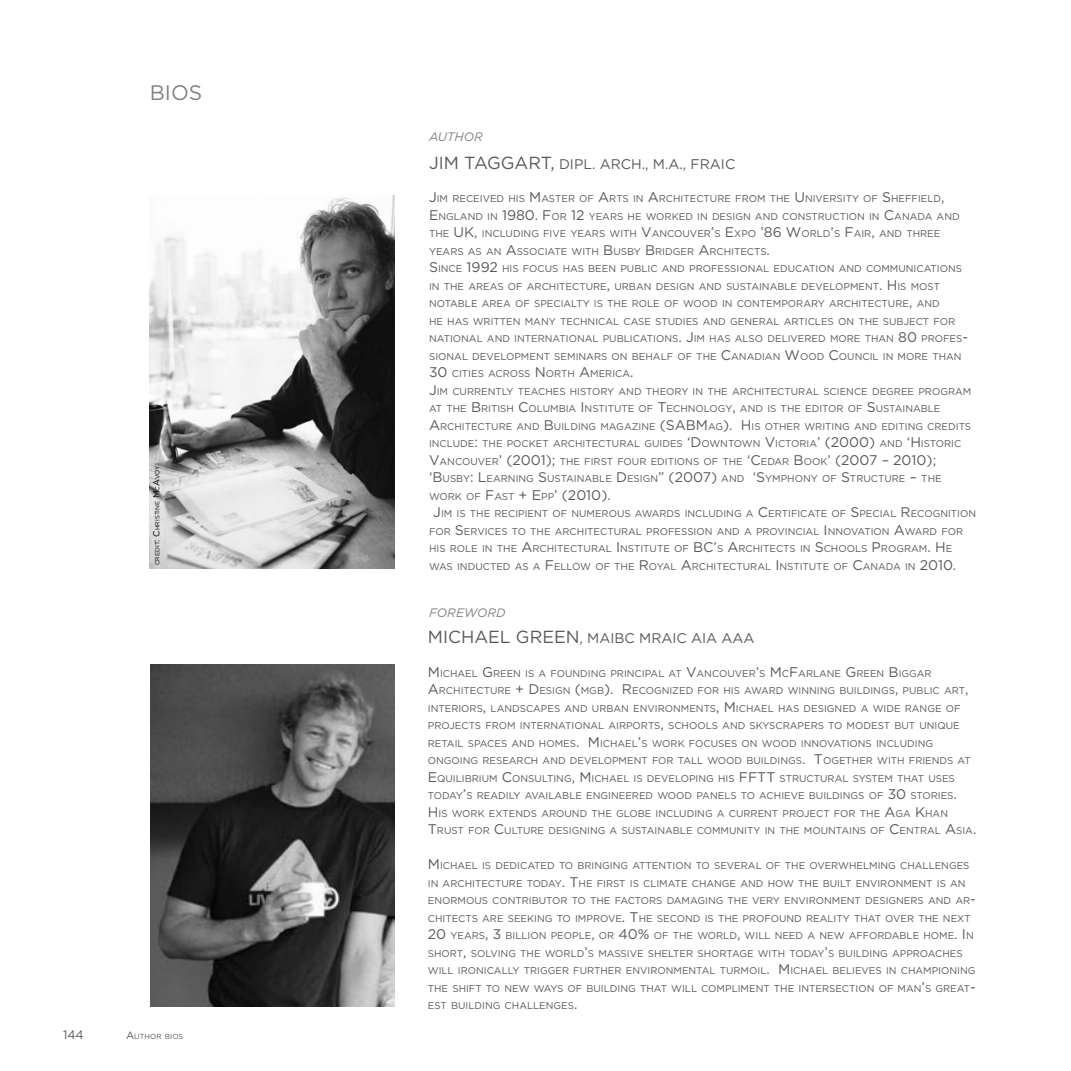
<style>
.page{position:relative;width:1071px;height:1071px;background:#fff}
.page>*{position:absolute;margin:0;border:0;box-sizing:border-box;transform-origin:0 0}
.t1{font:21px "Gotham";color:#808285}
.t2{font:17.5px "Gotham";color:#58595b}
.t3{font:17.5px "Gotham";color:#58595b}
.t4{font:14px "Gotham";color:#58595b}
.t5{font:14px "Gotham";color:#58595b}
.t6{font:italic 12.25px "Gotham";color:#808285}
.t7{font:12.25px "Gotham";color:#58595b}
.t8{font:9.8px/17.5px "Gotham";color:#58595b}
.t9{font:7.35px "Gotham";color:#58595b}
.t10{font:6.12px "Gotham";color:#000}
.s1{font-size:8.75px}
.s2{font-size:10.5px}
.s3{font-size:17.5px}
.s4{font-style:inherit}
.s5{font-size:14px}
</style>
<div class="page">
<img style="left:150px;top:664px;width:244px;height:342px">
<img style="left:150px;top:195px;width:244px;height:374px">
<h1 class="t1" style="left:150px;top:81px;width:51px">BIOS</h1>
<p class="t10" style="left:154px;top:565px;width:101px;rotate:-90deg">CREDIT<span class="s1">: C</span>HRISTIN E <span class="s1">M</span> C<span class="s1">A</span>VOY</p>
<p class="t7" style="left:63px;top:1028px;width:22px">144</p>
<p class="t9" style="left:126px;top:1032px;width:58px"><span class="s2">A</span>UTHOR BIOS</p>
<p class="t6" style="left:429px;top:130px;width:55px">AUTHOR</p>
<h2 class="t3" style="left:429px;top:153px;width:60px">JIM TAGGAR</h2>
<h3 class="t4" style="left:541px;top:156px;width:70px"><span class="s3">T,</span><span class="s4">D</span>IPL. ARCH</h3>
<h3 class="t4" style="left:642px;top:156px;width:58px">., M.A., <span class="s4">FRAI</span></h3>
<h3 class="t5" style="left:725px;top:156px;width:12px">C</h3>
<p class="t8" style="left:429px;top:190px;width:517px"><span class="s5">J</span>IM RECEIVED HIS <span class="s5">M</span>ASTER OF <span class="s5">A</span>RTS IN <span class="s5">A</span>RCHITECTURE FROM THE <span class="s5">U</span> N IVERSITY OF <span class="s5">S</span>HEFFIELD<span class="s5">,<br>E</span>NGLAN D IN <span class="s5">1980. F</span>OR <span class="s5">12</span> YEARS HE WORKED IN DESIGN AN D CONST</p>
<p class="t8" style="left:429px;top:207px;width:544px;text-indent:389px">RUCTION IN <span class="s5">C</span>ANADA AN D THE <span class="s5">U K,</span> INCLUDING FIVE YEARS WITH <span class="s5">V</span>ANCOUVER<span class="s5">’</span>S <span class="s5">E</span>XPO <span class="s5">’86 W</span>ORLD<span class="s5">’</span>S <span class="s5">F</span>AIR<span class="s5">,</span> AN D THREE YEARS AS AN <span class="s5">A</span>SSOCIATE WITH <span class="s5">B</span>USBY <span class="s5">B</span> RIDGER <span class="s5">A</span>RCHITECTS<span class="s5">.<br>S</span>INCE <span class="s5">1992</span> HIS FOCUS HAS BEEN PUBLIC AN D PROFESSIONAL EDUCATION AN D COMMUN ICATIONS<br>IN THE AREAS OF ARCHITECTURE<span class="s5">,</span> URBAN DESIGN AN D SUSTAINABLE DEVELOPMENT<span class="s5">. H</span> IS MOST NOTABLE AREA OF SPECIALTY IS THE ROLE OF WOOD IN CONTEMPORARY ARCHITECTURE<span class="s5">,</span> AN D<br>HE HAS WRITTEN MANY TECHN ICAL CASE STUDIES AN D GEN ERAL ARTICLES ON THE SUBJECT FOR NATIONAL AN D INTERNATIONAL PUBLICATIONS<span class="s5">. J</span>IM HAS ALSO DELIVERED MORE THAN <span class="s5">80</span> PROFES<span class="s5">-</span>SIONAL DEVELOPMENT SEMINARS ON BEHALF OF THE <span class="s5">C</span>ANADIAN <span class="s5">W</span>OOD <span class="s5">C</span>OUNCIL IN MORE THAN <span class="s5">30</span> CITIES ACROSS <span class="s5">N</span>ORTH <span class="s5">A</span>MERICA<span class="s5">.<br>J</span>IM CURRENTLY TEACHES HISTORY AN D THEORY IN THE ARCHITECTURAL SCIENCE DEGREE PROGRAM AT THE <span class="s5">B</span>RITISH <span class="s5">C</span>OLUMBIA <span class="s5">I</span> NST</p>
<p class="t8" style="left:429px;top:400px;width:513px;text-indent:176px">ITUTE OF <span class="s5">T</span>ECHNOLOGY<span class="s5">,</span> AN D IS THE EDITOR OF <span class="s5">S</span>USTAINABLE<br><span class="s5">A</span>RCHITECTURE AN D <span class="s5">B</span>UILDING MAGAZIN E <span class="s5">(SABM</span></p>
<p class="t8" style="left:708px;top:417px;width:258px">AG<span class="s5">). H</span> IS OTHER WRITING AN D EDITING CREDITS</p>
<p class="t8" style="left:429px;top:435px;width:533px">INCLUDE<span class="s5">:</span> THE POCKET ARCHITECTURAL GUIDES <span class="s5">‘D</span>OWNTOWN <span class="s5">V</span>ICTORIA<span class="s5">’ (2000)</span> AN D <span class="s5">‘H</span> ISTORIC</p>
<p class="t8" style="left:429px;top:452px;width:509px"><span class="s5">V</span>ANCOUVER<span class="s5">’ (2001);</span> THE FIRST FOUR EDITIONS OF THE <span class="s5">‘C</span>EDAR <span class="s5">B</span>OOK<span class="s5">’ (2007 – 2010);</span></p>
<p class="t8" style="left:429px;top:470px;width:514px"><span class="s5">‘B</span>USBY<span class="s5">: L</span>EARN ING <span class="s5">S</span>USTAINABLE <span class="s5">D</span> ESIGN<span class="s5">” (2007)</span> AN D <span class="s5">‘S</span>YMPHONY OF <span class="s5">S</span>TRUCTURE <span class="s5">–</span> THE</p>
<p class="t8" style="left:429px;top:487px;width:183px">WORK OF <span class="s5">F</span>AST <span class="s5">+ E</span> PP<span class="s5">’ (2010).</span></p>
<p class="t8" style="left:433px;top:505px;width:543px"><span class="s5">J</span>IM IS THE RECIPIENT OF NUMEROUS AWARDS INCLUDING A <span class="s5">C</span>ERTIFICATE OF <span class="s5">S</span>PECIAL <span class="s5">R</span>ECOGN ITION</p>
<p class="t8" style="left:429px;top:522px;width:536px">FOR <span class="s5">S</span>ERVICES TO THE ARCHITECTURAL PROFESSION AN D A PROVINCIAL <span class="s5">I</span> NNOVATION <span class="s5">A</span>WARD FOR</p>
<p class="t8" style="left:429px;top:540px;width:199px">HIS ROLE IN THE <span class="s5">A</span>RCHITECTURAL <span class="s5">I</span> NST</p>
<p class="t8" style="left:640px;top:540px;width:143px">ITUTE OF <span class="s5">BC’</span>S <span class="s5">A</span>RCHITECTS</p>
<p class="t8" style="left:800px;top:540px;width:154px">IN <span class="s5">S</span>CHOOLS <span class="s5">P</span>ROGRAM<span class="s5">. H</span> E</p>
<p class="t8" style="left:429px;top:557px;width:358px">WAS IN DUCTED AS A <span class="s5">F</span>ELLOW OF THE <span class="s5">R</span>OYAL <span class="s5">A</span>RCHITECTURAL <span class="s5">I</span> NST</p>
<p class="t8" style="left:800px;top:557px;width:158px">ITUTE OF <span class="s5">C</span>ANADA IN <span class="s5">2010.</span></p>
<p class="t6" style="left:429px;top:606px;width:78px">FOREWORD</p>
<h2 class="t2" style="left:428px;top:627px;width:28px">MICHAEL</h2>
<h2 class="t2" style="left:516px;top:627px;width:27px">GREEN</h2>
<h3 class="t4" style="left:580px;top:631px;width:176px">, MAIBC MRAIC AIA AAA</h3>
<p class="t8" style="left:428px;top:664px;width:542px"><span class="s5">M</span> ICHAEL <span class="s5">G</span> REEN IS A FOUN DING PRINCIPAL AT <span class="s5">V</span>ANCOUVER<span class="s5">’</span>S <span class="s5">M</span> C<span class="s5">F</span>ARLAN E <span class="s5">G</span> REEN <span class="s5">B</span>IGGAR <span class="s5">A</span>RCHITECTURE <span class="s5">+ D</span> ESIGN <span class="s5">(</span>MGB<span class="s5">). R</span>ECOGN IZED FOR HIS AWARD WINN ING BUILDINGS<span class="s5">,</span> PUBLIC ART<span class="s5">, </span>INTERIORS<span class="s5">,</span> LAN DSCAPES AN D URBAN ENVIRON MENTS<span class="s5">, M</span> ICHAEL HAS DESIGN ED A WIDE RANGE OF PROJECTS</p>
<p class="t8" style="left:428px;top:717px;width:550px;text-indent:58px">FROM INTERNATIONAL AIRPORTS<span class="s5">,</span> SCHOOLS AN D SKYSCRAPERS TO MODEST BUT UN IQUE RETAIL SPACES AN D HOMES<span class="s5">. M</span> ICHAEL<span class="s5">’</span>S WORK FOCUSES ON WOOD INNOVATIONS INCLUDING ONGOING RESEARCH AN D DEVELOPMENT FOR TALL WOOD BUILDINGS<span class="s5">. T</span>OGETHER WITH FRIEN DS AT <span class="s5">E</span>QUILIBRIUM <span class="s5">C</span>ONSULTING<span class="s5">, M</span> ICHAEL IS DEVELOPING HIS <span class="s5">FFTT</span> STRUCTURAL SYSTEM THAT USES TODAY<span class="s5">’</span>S READILY AVAILABLE ENGIN EERED WOOD PAN ELS TO ACHIEVE BUILDINGS OF <span class="s5">30</span> STORIES<span class="s5">.<br>H</span> IS WORK EXTEN DS AROUN D THE GLOBE INCLUDING A CURRENT PROJECT FOR THE <span class="s5">A</span>GA <span class="s5">K</span>HAN <span class="s5">T</span>RUST FOR <span class="s5">C</span>ULTURE DESIGN ING A SUSTAINABLE COMMUN ITY IN THE MOUNTAINS OF <span class="s5">C</span>ENTRAL <span class="s5">A</span>SIA<span class="s5">.</span></p>
<p class="t8" style="left:428px;top:857px;width:550px"><span class="s5">M</span> ICHAEL IS DEDICATED TO BRINGING ATTENTION TO SEVERAL OF THE OVERWHELMING CHALLENGES IN ARCHITECTURE TODAY<span class="s5">. T</span>HE FIRST IS CLIMATE CHANGE AN D HOW THE BUILT ENVIRON MENT IS AN ENORMOUS CONTRIBUTOR TO THE FACTORS DAMAGING THE VERY ENVIRON MENT DESIGN ERS AN D AR<span class="s5">-</span>CHITECTS</p>
<p class="t8" style="left:428px;top:909px;width:549px;text-indent:54px">ARE SEEKING TO IMPROVE<span class="s5">. T</span>HE SECON D IS THE PROFOUN D REALITY THAT OVER THE N EXT <span class="s5">20</span> YEARS<span class="s5">, 3</span> BILLION PEOPLE<span class="s5">,</span> OR <span class="s5">40%</span> OF THE WORLD<span class="s5">,</span> WILL N EED A N EW AFFORDABLE HOME<span class="s5">. I</span> N SHORT<span class="s5">,</span> SOLVING THE WORLD<span class="s5">’</span>S MASSIVE SHELTER SHORTAGE WITH TODAY<span class="s5">’</span>S BUILDING APPROACHES WILL IRON ICALLY TRIGGER FURTHER ENVIRON MENTAL TURMOIL<span class="s5">. M</span> ICHAEL BELIEVES IN CHAMPION ING THE SHIFT TO N EW WAYS OF BUILDING THAT WILL COMPLIMENT THE INTERSECTION OF MAN<span class="s5">’</span>S GREAT<span class="s5">-</span>EST BUILDING CHALLENGES<span class="s5">.</span></p>
</div>
